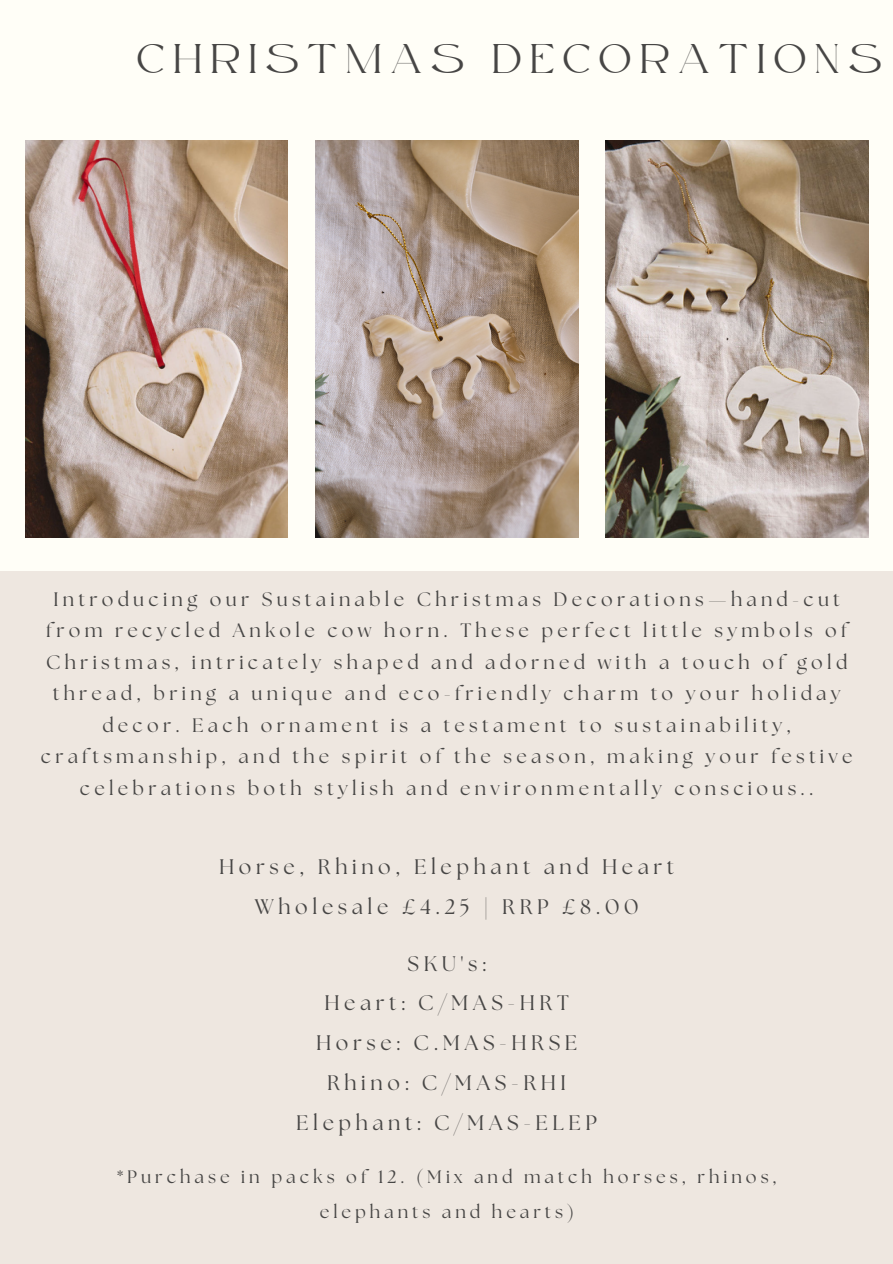
<style>
.page{position:relative;width:893px;height:1264px;background:#fff}
.page>*{position:absolute;margin:0;border:0;box-sizing:border-box;transform-origin:0 0}
.t1{font:41.4px "Beauty Swing Personal Use";letter-spacing:.22em;color:#474645}
.t2{font:21px "The Seasons";letter-spacing:.22em;color:#474645}
.t3{font:19.5px/31.5px "The Seasons";letter-spacing:.22em;color:#474645;text-align:center}
.t4{font:18px/34.5px "The Seasons";letter-spacing:.22em;color:#474645;text-align:center}
</style>
<div class="page">
<div style="left:0;top:0;width:892px;height:1263px;background:#fffef7"></div>
<div style="left:0;top:571px;width:892px;height:692px;background:#eee7e0"></div>
<img style="left:25px;top:141px;width:262px;height:397px">
<img style="left:316px;top:141px;width:262px;height:397px">
<img style="left:606px;top:141px;width:262px;height:397px">
<p class="t1" style="left:137px;top:35px;width:745px">CHRISTMAS DECORATIONS</p>
<p class="t3" style="left:41px;top:584px;width:813px">Introducing our Sustainable Christmas Decorations—hand-cut from recycled Ankole cow horn. These perfect little symbols of Christmas, intricately shaped and adorned with a touch of gold thread, bring a unique and eco-friendly charm to your holiday decor. Each ornament is a testament to sustainability, craftsmanship, and the spirit of the season, making your festive celebrations both stylish and environmentally conscious..</p>
<p class="t2" style="left:219px;top:857px;width:456px">Horse, Rhino, Elephant and Heart</p>
<p class="t2" style="left:255px;top:896px;width:385px">Wholesale £4.25 | RRP £8.00</p>
<p class="t2" style="left:407px;top:953px;width:80px">SKU's:</p>
<p class="t2" style="left:324px;top:993px;width:246px">Heart: C/MAS-HRT</p>
<p class="t2" style="left:316px;top:1033px;width:263px">Horse: C.MAS-HRSE</p>
<p class="t2" style="left:327px;top:1073px;width:240px">Rhino: C/MAS-RHI</p>
<p class="t2" style="left:296px;top:1112px;width:302px">Elephant: C/MAS-ELEP</p>
<p class="t4" style="left:117px;top:1160px;width:661px">*Purchase in packs of 12. (Mix and match horses, rhinos, elephants and hearts)</p>
</div>
